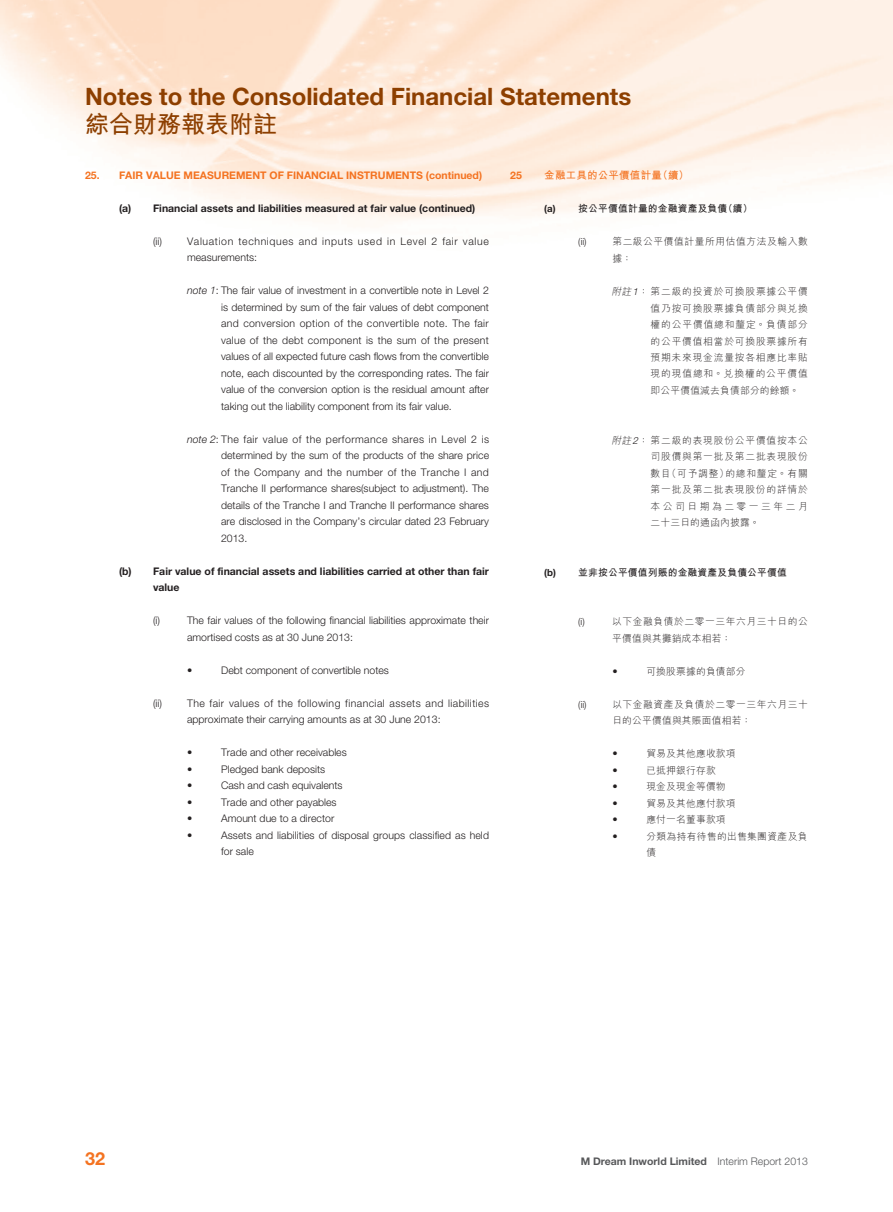
<style>
.page{position:relative;width:893px;height:1212px;background:#fff}
.page>*{position:absolute;margin:0;border:0;box-sizing:border-box;transform-origin:0 0}
.t1{font:700 24px "Helvetica Neue LT Std";color:#8d3f00}
.t2{font:700 24px "M Hei HK";color:#8d3f00}
.t3{font:700 18px "Helvetica Neue LT Std";color:#f47321}
.t4{font:300 10.5px/16.5px "Helvetica Neue LT Std";color:#231f20;text-align:justify}
.t5{font:700 10.5px/16.5px "Helvetica Neue LT Std";color:#231f20}
.t6{font:300 10.5px/16.5px "Helvetica Neue LT Std";letter-spacing:.04em;color:#231f20}
.t7{font:300 10.5px/16.5px "Helvetica Neue LT Std";letter-spacing:.06em;color:#231f20}
.t8{font:700 10.5px "Helvetica Neue LT Std";color:#f47321}
.t9{font:700 10.5px "Helvetica Neue LT Std";color:#57585a}
.t10{font:700 10.5px "M Hei HK";letter-spacing:.02em;color:#f47321}
.t11{font:300 9.75px/16.5px "M Hei HK";letter-spacing:.06em;color:#231f20}
.t12{font:300 9.75px "M Hei HK";letter-spacing:.02em;color:#231f20}
.t13{font:700 9.75px "M Hei HK";letter-spacing:.02em;color:#231f20}
.t14{font:300 9.75px/16.5px "M Hei HK";letter-spacing:.04em;color:#231f20}
.t15{font:300 9.75px "Helvetica Neue LT Std";color:#231f20}
.s1{font-style:italic}
.s2{font-family:"Helvetica Neue LT Std"}
.s3{font-family:"Helvetica Neue LT Std";font-style:italic}
.s4{font-weight:300}
</style>
<div class="page">
<h1 class="t1" style="left:85px;top:82px;width:548px">Notes to the Consolidated Financial Statements</h1>
<h1 class="t2" style="left:85px;top:107px;width:193px">綜合財務報表附註</h1>
<p class="t8" style="left:85px;top:169px;width:399px">25. FAIR VALUE MEASUREMENT OF FINANCIAL INSTRUMENTS (continued)</p>
<p class="t5" style="left:119px;top:200px;width:358px">(a) Financial assets and liabilities measured at fair value (continued)</p>
<p class="t7" style="left:187px;top:233px;width:303px;text-indent:-34px">(ii) Valuation techniques and inputs used in Level 2 fair value measurements:</p>
<p class="t4" style="left:221px;top:282px;width:269px;text-indent:-34px"><span class="s1">note 1</span>: The fair value of investment in a convertible note in Level 2 is determined by sum of the fair values of debt component and conversion option of the convertible note. The fair value of the debt component is the sum of the present values of all expected future cash flows from the convertible note, each discounted by the corresponding rates. The fair value of the conversion option is the residual amount after taking out the liability component from its fair value.</p>
<p class="t4" style="left:221px;top:431px;width:270px;text-indent:-34px"><span class="s1">note 2</span>: The fair value of the performance shares in Level 2 is determined by the sum of the products of the share price of the Company and the number of the Tranche I and Tranche II performance shares(subject to adjustment). The details of the Tranche I and Tranche II performance shares are disclosed in the Company’s circular dated 23 February 2013.</p>
<p class="t5" style="left:153px;top:563px;width:337px;text-indent:-34px">(b) Fair value of financial assets and liabilities carried at other than fair value</p>
<p class="t4" style="left:153px;top:612px;width:9px">(i)</p>
<p class="t4" style="left:187px;top:612px;width:303px">The fair values of the following financial liabilities approximate their amortised costs as at 30 June 2013:</p>
<p class="t4" style="left:187px;top:662px;width:7px">•</p>
<p class="t4" style="left:221px;top:662px;width:169px">Debt component of convertible notes</p>
<p class="t6" style="left:187px;top:695px;width:304px;text-indent:-34px">(ii) The fair values of the following financial assets and liabilities approximate their carrying amounts as at 30 June 2013:</p>
<p class="t4" style="left:187px;top:744px;width:7px">•</p>
<p class="t4" style="left:221px;top:744px;width:127px">Trade and other receivables</p>
<p class="t4" style="left:187px;top:761px;width:7px">•</p>
<p class="t4" style="left:221px;top:761px;width:106px">Pledged bank deposits</p>
<p class="t4" style="left:187px;top:777px;width:7px">•</p>
<p class="t4" style="left:221px;top:777px;width:123px">Cash and cash equivalents</p>
<p class="t4" style="left:187px;top:794px;width:7px">•</p>
<p class="t4" style="left:221px;top:794px;width:117px">Trade and other payables</p>
<p class="t4" style="left:187px;top:810px;width:7px">•</p>
<p class="t4" style="left:221px;top:810px;width:115px">Amount due to a director</p>
<p class="t4" style="left:187px;top:827px;width:7px">•</p>
<p class="t4" style="left:221px;top:827px;width:269px">Assets and liabilities of disposal groups classified as held for sale</p>
<p class="t8" style="left:510px;top:169px;width:13px">25</p>
<p class="t10" style="left:544px;top:168px;width:146px">金融工具的公平價值計量（續）</p>
<p class="t13" style="left:544px;top:202px;width:210px"><span class="s2">(a)</span> 按公平價值計量的金融資產及負債（續）</p>
<p class="t15" style="left:578px;top:236px;width:10px">(ii)</p>
<p class="t11" style="left:612px;top:233px;width:197px">第二級公平價值計量所用估值方法及輸入數據：</p>
<p class="t11" style="left:650px;top:283px;width:159px;text-align:justify;text-indent:-39px"><span class="s1">附註</span><span class="s3">1</span>：第二級的投資於可換股票據公平價值乃按可換股票據負債部分與兌換權的公平價值總和釐定。負債部分的公平價值相當於可換股票據所有預期未來現金流量按各相應比率貼現的現值總和。兌換權的公平價值即公平價值減去負債部分的餘額。</p>
<p class="t11" style="left:650px;top:431px;width:159px;text-align:justify;text-indent:-39px"><span class="s1">附註</span><span class="s3">2</span>：第二級的表現股份公平價值按本公司股價與第一批及第二批表現股份數目（可予調整）的總和釐定。有關第一批及第二批表現股份的詳情於本公司日期為二零一三年二月二十三日的通函內披露。</p>
<p class="t13" style="left:544px;top:565px;width:244px"><span class="s2">(b)</span> 並非按公平價值列賬的金融資產及負債公平價值</p>
<p class="t15" style="left:578px;top:616px;width:8px">(i)</p>
<p class="t11" style="left:612px;top:613px;width:197px">以下金融負債於二零一三年六月三十日的公平價值與其攤銷成本相若：</p>
<p class="t4" style="left:612px;top:662px;width:7px">•</p>
<p class="t12" style="left:646px;top:666px;width:101px">可換股票據的負債部分</p>
<p class="t15" style="left:578px;top:698px;width:10px">(ii)</p>
<p class="t11" style="left:612px;top:695px;width:197px">以下金融資產及負債於二零一三年六月三十日的公平價值與其賬面值相若：</p>
<p class="t4" style="left:612px;top:745px;width:7px">•</p>
<p class="t12" style="left:646px;top:748px;width:91px">貿易及其他應收款項</p>
<p class="t4" style="left:612px;top:761px;width:7px">•</p>
<p class="t12" style="left:646px;top:765px;width:71px">已抵押銀行存款</p>
<p class="t4" style="left:612px;top:778px;width:7px">•</p>
<p class="t12" style="left:646px;top:781px;width:81px">現金及現金等價物</p>
<p class="t4" style="left:612px;top:794px;width:7px">•</p>
<p class="t12" style="left:646px;top:798px;width:91px">貿易及其他應付款項</p>
<p class="t4" style="left:612px;top:811px;width:7px">•</p>
<p class="t12" style="left:646px;top:814px;width:81px">應付一名董事款項</p>
<p class="t4" style="left:612px;top:827px;width:7px">•</p>
<p class="t14" style="left:646px;top:827px;width:163px">分類為持有待售的出售集團資產及負債</p>
<h2 class="t3" style="left:85px;top:1148px;width:22px">32</h2>
<p class="t9" style="left:581px;top:1155px;width:229px">M Dream Inworld Limited <span class="s4">Interim Report 2013</span></p>
</div>
